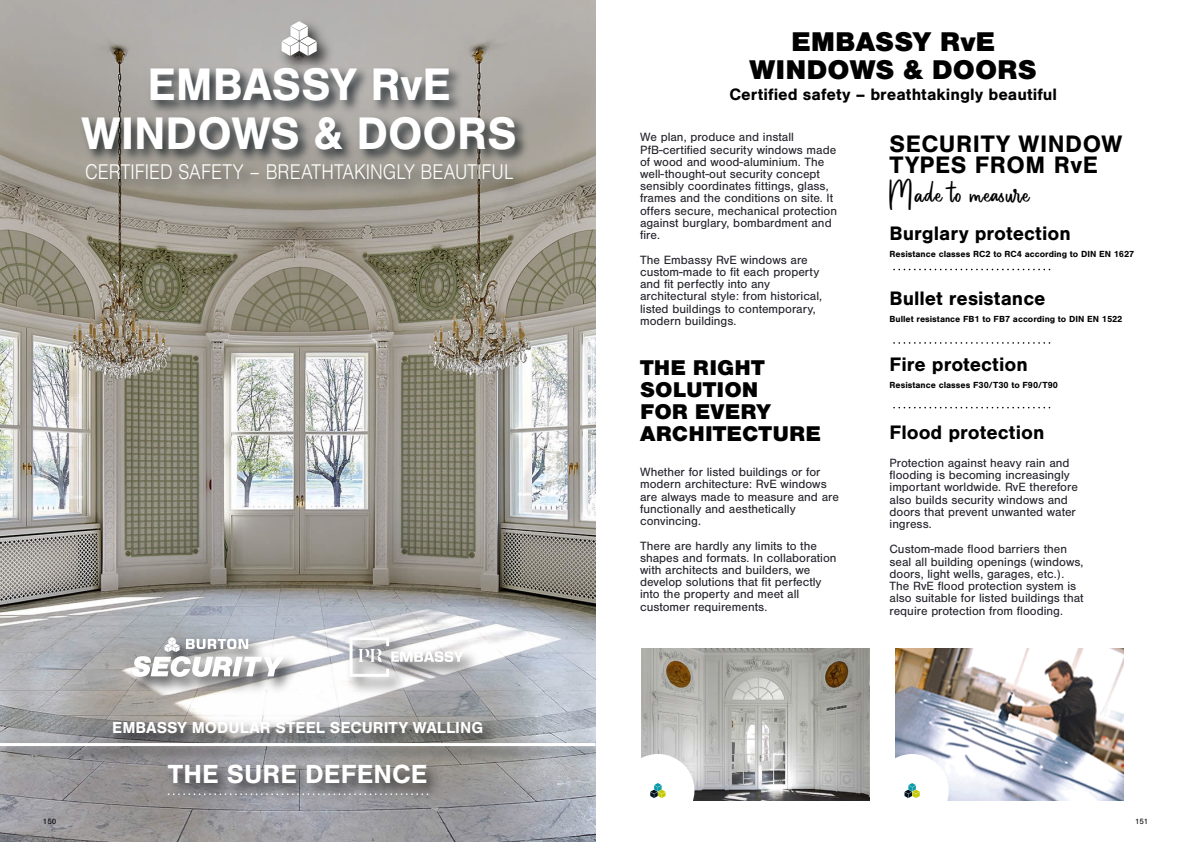
<style>
.page{position:relative;width:1191px;height:842px;background:#fff}
.page>*{position:absolute;margin:0;border:0;box-sizing:border-box;transform-origin:0 0}
.t1{font:700 47.3px/49.2px "Nimbus San";color:#fff;text-align:center}
.t2{font:33.7px "Patinson";letter-spacing:.02em;color:#000}
.t3{font:900 28.1px/28.1px "Nimbus San";color:#000;text-align:center}
.t4{font:700 27.1px "Nimbus San";color:#fff}
.t5{font:700 24.7px/21.3px "Nimbus San";letter-spacing:.02em;color:#000}
.t6{font:900 22.1px/22.1px "Nimbus San";color:#000}
.t7{font:300 22px "Nimbus San";color:#fff;scale:.86 1}
.t8{font:700 20.2px "Nimbus San";color:#000}
.t9{font:700 17.1px "Nimbus San";color:#000}
.t10{font:700 16.5px "Nimbus San";color:#fff}
.t11{font:12.4px/12.2px "Nimbus San";color:#24232b}
.t12{font:700 9.2px "Nimbus San";color:#000}
.t13{font:8px "Nimbus San";color:#000}
</style>
<div class="page">
<img style="left:0;top:0;width:595px;height:842px">
<img style="left:273px;top:13px;width:66px;height:41px">
<svg style="left:282px;top:21px;width:35px;height:33px"></svg>
<img style="left:75px;top:54px;width:459px;height:125px">
<img style="left:77px;top:152px;width:458px;height:54px">
<img style="left:0;top:711px;width:595px;height:101px">
<hr style="left:0;top:743px;width:595px;height:3px;background:#fff">
<svg style="left:167px;top:793px;width:260px;height:2px"></svg>
<img style="left:124px;top:629px;width:361px;height:70px">
<svg style="left:132px;top:637px;width:153px;height:40px"></svg>
<svg style="left:349px;top:637px;width:114px;height:40px"></svg>
<img style="left:641px;top:648px;width:228px;height:152px">
<div style="left:621px;top:754px;width:73px;height:73px;background:#fff;border-radius:50%"></div>
<svg style="left:650px;top:783px;width:15px;height:15px"></svg>
<img style="left:896px;top:648px;width:227px;height:152px">
<div style="left:875px;top:754px;width:73px;height:73px;background:#fff;border-radius:50%"></div>
<svg style="left:904px;top:783px;width:15px;height:15px"></svg>
<svg style="left:893px;top:342px;width:156px;height:2px"></svg>
<svg style="left:893px;top:407px;width:156px;height:1px"></svg>
<svg style="left:893px;top:269px;width:156px;height:1px"></svg>
<h1 class="t1" style="left:82px;top:60px;width:437px">EMBASSY RvE<br>WINDOWS &amp; DOORS</h1>
<h3 class="t7" style="left:85px;top:160px;width:499px">CERTIFIED SAFETY – BREATHTAKINGLY BEAUTIFUL</h3>
<h3 class="t10" style="left:112px;top:718px;width:372px">EMBASSY MODULAR STEEL SECURITY WALLING</h3>
<h3 class="t4" style="left:168px;top:758px;width:261px">THE SURE DEFENCE</h3>
<h3 class="t3" style="left:749px;top:28px;width:289px">EMBASSY RvE<br>WINDOWS &amp; DOORS</h3>
<h3 class="t9" style="left:729px;top:85px;width:329px">Certified safety – breathtakingly beautiful</h3>
<p class="t11" style="left:640px;top:131px;width:198px">We plan, produce and install<br>PfB-certified security windows made of wood and wood-aluminium. The well-thought-out security concept sensibly coordinates fittings, glass, frames and the conditions on site. It offers secure, mechanical protection against burglary, bombardment and fire.</p>
<p class="t11" style="left:640px;top:254px;width:184px">The Embassy RvE windows are custom-made to fit each property and fit perfectly into any architectural style: from historical, listed buildings to contemporary, modern buildings.</p>
<h3 class="t6" style="left:640px;top:357px;width:182px">THE RIGHT<br>SOLUTION<br>FOR EVERY<br>ARCHITECTURE</h3>
<p class="t11" style="left:640px;top:466px;width:200px">Whether for listed buildings or for modern architecture: RvE windows are always made to measure and are functionally and aesthetically convincing.</p>
<p class="t11" style="left:640px;top:539px;width:198px">There are hardly any limits to the shapes and formats. In collaboration with architects and builders, we develop solutions that fit perfectly into the property and meet all customer requirements.</p>
<h3 class="t5" style="left:889px;top:133px;width:234px">SECURITY WINDOW<br>TYPES FROM RvE</h3>
<h2 class="t2" style="left:889px;top:170px;width:141px">Made to meꀆ퀁e</h2>
<h3 class="t8" style="left:889px;top:222px;width:183px">Burglary protection</h3>
<p class="t12" style="left:889px;top:249px;width:246px">Resistance classes RC2 to RC4 according to DIN EN 1627</p>
<h3 class="t8" style="left:889px;top:287px;width:158px">Bullet resistance</h3>
<p class="t12" style="left:889px;top:313px;width:234px">Bullet resistance FB1 to FB7 according to DIN EN 1522</p>
<h3 class="t8" style="left:889px;top:353px;width:140px">Fire protection</h3>
<p class="t12" style="left:889px;top:379px;width:170px">Resistance classes F30/T30 to F90/T90</p>
<h3 class="t8" style="left:889px;top:421px;width:156px">Flood protection</h3>
<p class="t11" style="left:889px;top:457px;width:190px">Protection against heavy rain and flooding is becoming increasingly important worldwide. RvE therefore also builds security windows and doors that prevent unwanted water ingress.</p>
<p class="t11" style="left:889px;top:543px;width:196px">Custom-made flood barriers then seal all building openings (windows, doors, light wells, garages, etc.).<br>The RvE flood protection system is also suitable for listed buildings that require protection from flooding.</p>
<p class="t13" style="left:43px;top:817px;width:15px">150</p>
<p class="t13" style="left:1135px;top:817px;width:15px">151</p>
</div>
